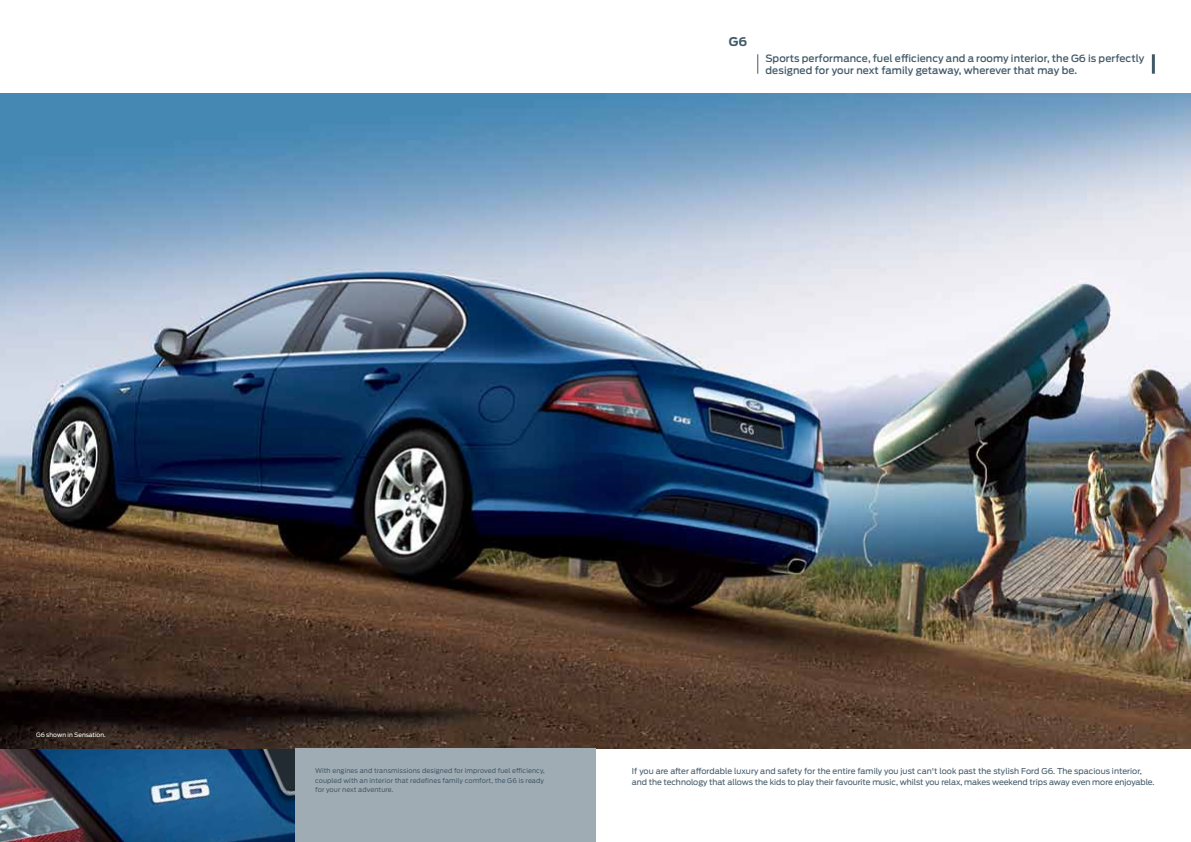
<style>
.page{position:relative;width:1191px;height:842px;background:#fff}
.page>*{position:absolute;margin:0;border:0;box-sizing:border-box;transform-origin:0 0}
.feature_heads_level{font:700 12px "Ford Antenna";color:#425968}
.feature_copy_level_2{font:500 10px/12px "Ford Antenna";letter-spacing:.01em;color:#425968}
.Floating_Copy{font:8px/11px "Ford Antenna";letter-spacing:-.005em;color:#425968}
.Slate_Box_Copy{font:6.5px/9.2px "Ford Antenna";letter-spacing:.015em;color:#425968}
.Captions{font:6px "Ford Antenna";color:#fff}
</style>
<div class="page">
<img style="left:0;top:748px;width:295px;height:94px">
<img style="left:0;top:94px;width:1191px;height:654px">
<svg style="left:757px;top:54px;width:1px;height:20px"></svg>
<hr style="left:1151px;top:54px;width:3px;height:20px;background:#425968">
<div style="left:295px;top:748px;width:300px;height:94px;background:#a0acb4"></div>
<p class="feature_heads_level" style="left:728px;top:30px;width:20px">G6</p>
<p class="feature_copy_level_2" style="left:765px;top:51px;width:380px">Sports performance, fuel efficiency and a roomy interior, the G6 is perfectly designed for your next family getaway, wherever that may be.</p>
<p class="Captions" style="left:36px;top:730px;width:71px">G6 shown in Sensation.</p>
<p class="Slate_Box_Copy" style="left:315px;top:766px;width:231px">With engines and transmissions designed for improved fuel efficiency, coupled with an interior that redefines family comfort, the G6 is ready for your next adventure.</p>
<p class="Floating_Copy" style="left:631px;top:764px;width:524px">If you are after affordable luxury and safety for the entire family you just can't look past the stylish Ford G6. The spacious interior, and the technology that allows the kids to play their favourite music, whilst you relax, makes weekend trips away even more enjoyable.</p>
</div>
